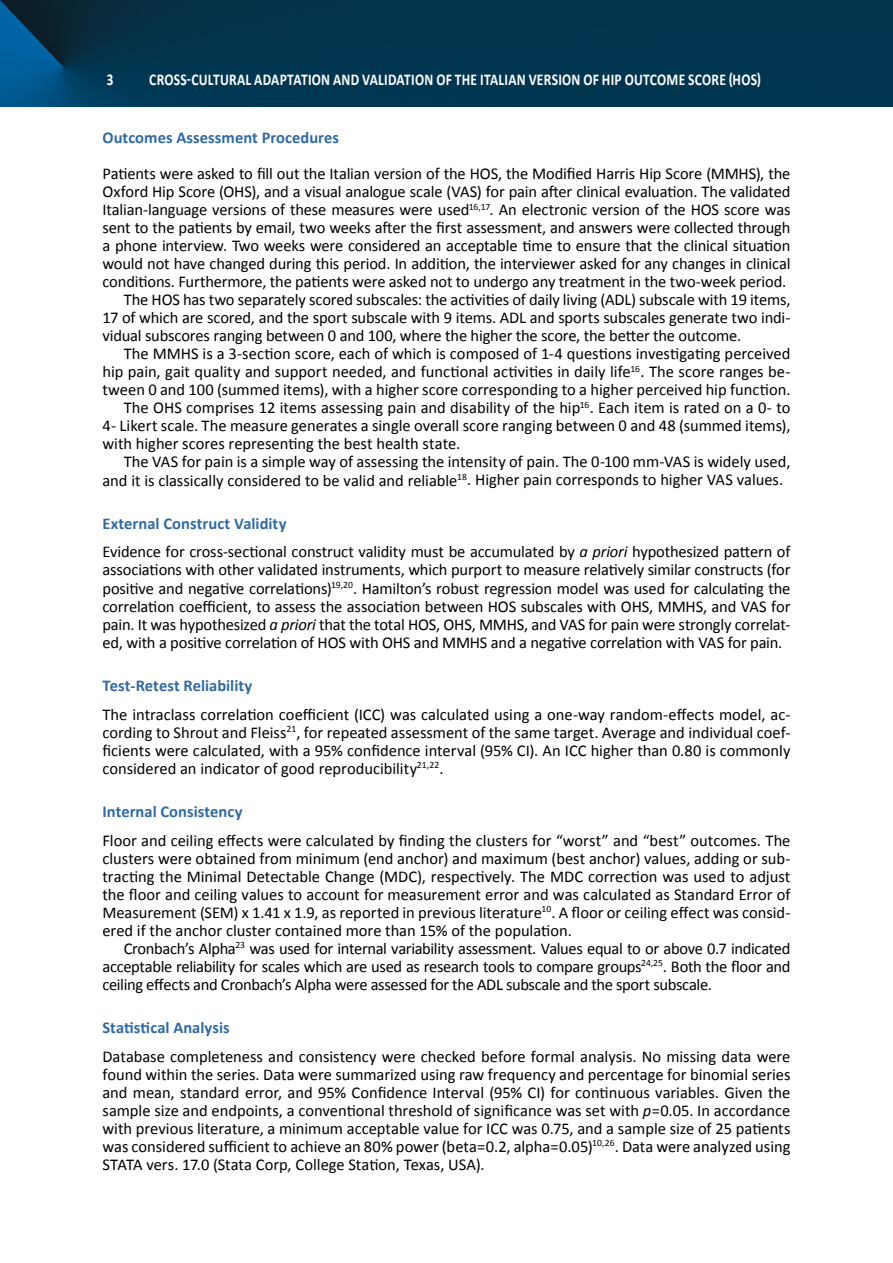
<style>
.page{position:relative;width:893px;height:1263px;background:#fff}
.page>*{position:absolute;margin:0;border:0;box-sizing:border-box;transform-origin:0 0}
.t1{font:16.5px/18px "Calibri";letter-spacing:-.01em;color:#000;text-align:justify}
.t2{font:700 16.5px "Calibri";color:#316aa2}
.t3{font:700 16.5px "Calibri";letter-spacing:.015em;color:#fff;scale:.82 1}
.t4{font:700 16.5px "Calibri";letter-spacing:.015em;color:#fff;scale:.8 1}
.s1{font-weight:700;color:#316aa2}
.s2{font-style:italic}
</style>
<div class="page">
<img style="left:0;top:0;width:893px;height:106px">
<p class="t4" style="left:107px;top:69px;width:10px">3</p>
<p class="t3" style="left:149px;top:69px;width:747px">CROSS-CULTURAL ADAPTATION AND VALIDATION OF THE ITALIAN VERSION OF HIP OUTCOME SCORE (HOS)</p>
<p class="t2" style="left:102px;top:128px;width:238px">Outcomes Assessment Procedures</p>
<p class="t1" style="left:102px;top:164px;width:689px">Patients were asked to fill out the Italian version of the HOS, the Modified Harris Hip Score (MMHS), the</p>
<p class="t1" style="left:102px;top:182px;width:689px">Oxford Hip Score (OHS), and a visual analogue scale (VAS) for pain after clinical evaluation. The validated</p>
<p class="t1" style="left:102px;top:200px;width:689px">Italian-language versions of these measures were used<sup>16,17</sup>. An electronic version of the HOS score was</p>
<p class="t1" style="left:102px;top:218px;width:689px">sent to the patients by email, two weeks after the first assessment, and answers were collected through</p>
<p class="t1" style="left:102px;top:236px;width:689px">a phone interview. Two weeks were considered an acceptable time to ensure that the clinical situation</p>
<p class="t1" style="left:102px;top:254px;width:689px">would not have changed during this period. In addition, the interviewer asked for any changes in clinical</p>
<p class="t1" style="left:102px;top:272px;width:685px">conditions. Furthermore, the patients were asked not to undergo any treatment in the two-week period.</p>
<p class="t1" style="left:124px;top:290px;width:668px">The HOS has two separately scored subscales: the activities of daily living (ADL) subscale with 19 items,</p>
<p class="t1" style="left:102px;top:308px;width:689px">17 of which are scored, and the sport subscale with 9 items. ADL and sports subscales generate two indi-</p>
<p class="t1" style="left:102px;top:326px;width:640px">vidual subscores ranging between 0 and 100, where the higher the score, the better the outcome.</p>
<p class="t1" style="left:124px;top:344px;width:668px">The MMHS is a 3-section score, each of which is composed of 1-4 questions investigating perceived</p>
<p class="t1" style="left:102px;top:362px;width:689px">hip pain, gait quality and support needed, and functional activities in daily life<sup>16</sup>. The score ranges be-</p>
<p class="t1" style="left:102px;top:380px;width:689px">tween 0 and 100 (summed items), with a higher score corresponding to a higher perceived hip function.</p>
<p class="t1" style="left:124px;top:398px;width:668px">The OHS comprises 12 items assessing pain and disability of the hip<sup>16</sup>. Each item is rated on a 0- to</p>
<p class="t1" style="left:102px;top:416px;width:689px">4- Likert scale. The measure generates a single overall score ranging between 0 and 48 (summed items),</p>
<p class="t1" style="left:102px;top:434px;width:359px">with higher scores representing the best health state.</p>
<p class="t1" style="left:124px;top:452px;width:668px">The VAS for pain is a simple way of assessing the intensity of pain. The 0-100 mm-VAS is widely used,</p>
<p class="t1" style="left:102px;top:470px;width:682px">and it is classically considered to be valid and reliable<sup>18</sup>. Higher pain corresponds to higher VAS values.</p>
<p class="t1" style="left:102px;top:508px;width:689px;line-height:28.5px"><span class="s1">External Construct Validity<br></span>Evidence for cross-sectional construct validity must be accumulated by <span class="s2">a priori</span> hypothesized pattern of</p>
<p class="t1" style="left:102px;top:560px;width:689px">associations with other validated instruments, which purport to measure relatively similar constructs (for positive and negative correlations)<sup>19,20</sup>. Hamilton’s robust regression model was used for calculating the correlation coefficient, to assess the association between HOS subscales with OHS, MMHS, and VAS for pain. It was hypothesized <span class="s2">a priori</span> that the total HOS, OHS, MMHS, and VAS for pain were strongly correlat&shy;ed, with a positive correlation of HOS with OHS and MMHS and a negative correlation with VAS for pain.</p>
<p class="t2" style="left:102px;top:675px;width:151px">Test-Retest Reliability</p>
<p class="t1" style="left:102px;top:704px;width:689px">The intraclass correlation coefficient (ICC) was calculated using a one-way random-effects model, ac&shy;cording to Shrout and Fleiss<sup>21</sup>, for repeated assessment of the same target. Average and individual coef&shy;ficients were calculated, with a 95% confidence interval (95% CI). An ICC higher than 0.80 is commonly considered an indicator of good reproducibility<sup>21,22</sup>.</p>
<p class="t2" style="left:102px;top:801px;width:142px">Internal Consistency</p>
<p class="t1" style="left:102px;top:830px;width:689px">Floor and ceiling effects were calculated by finding the clusters for “worst” and “best” outcomes. The clusters were obtained from minimum (end anchor) and maximum (best anchor) values, adding or sub&shy;tracting the Minimal Detectable Change (MDC), respectively. The MDC correction was used to adjust the floor and ceiling values to account for measurement error and was calculated as Standard Error of Measurement (SEM) x 1.41 x 1.9, as reported in previous literature<sup>10</sup>. A floor or ceiling effect was consid&shy;ered if the anchor cluster contained more than 15% of the population.</p>
<p class="t1" style="left:102px;top:938px;width:689px;text-indent:21px">Cronbach’s Alpha<sup>23</sup> was used for internal variability assessment. Values equal to or above 0.7 indicated acceptable reliability for scales which are used as research tools to compare groups<sup>24,25</sup>. Both the floor and ceiling effects and Cronbach’s Alpha were assessed for the ADL subscale and the sport subscale.</p>
<p class="t2" style="left:102px;top:1017px;width:129px">Statistical Analysis</p>
<p class="t1" style="left:102px;top:1046px;width:689px">Database completeness and consistency were checked before formal analysis. No missing data were found within the series. Data were summarized using raw frequency and percentage for binomial series and mean, standard error, and 95% Confidence Interval (95% CI) for continuous variables. Given the sample size and endpoints, a conventional threshold of significance was set with <span class="s2">p</span>=0.05. In accordance with previous literature, a minimum acceptable value for ICC was 0.75, and a sample size of 25 patients was considered sufficient to achieve an 80% power (beta=0.2, alpha=0.05)<sup>10,26</sup>. Data were analyzed using STATA vers. 17.0 (Stata Corp, College Station, Texas, USA).</p>
</div>
